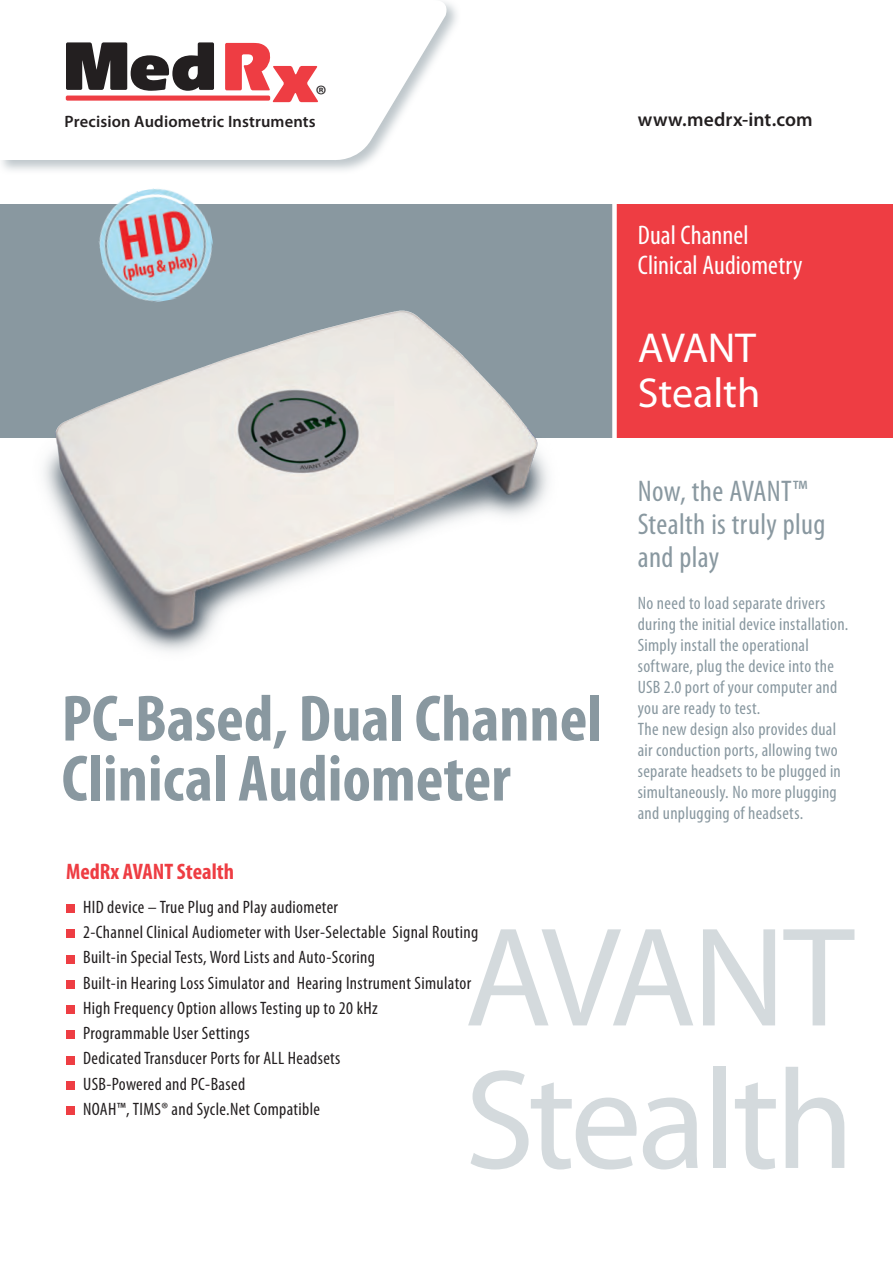
<style>
.page{position:relative;width:893px;height:1263px;background:#fff}
.page>*{position:absolute;margin:0;border:0;box-sizing:border-box;transform-origin:0 0}
.t1{font:142.5px/142.5px "Myriad Pro";letter-spacing:-.03em;color:#d4dadd}
.t2{font:700 condensed 66px/60px "Myriad Pro";color:#8998a0}
.t3{font:42px/45px "Myriad Pro";letter-spacing:-.005em;color:#fff}
.t4{font:condensed 30px/33px "Myriad Pro";letter-spacing:.01em;color:#8998a0}
.t5{font:condensed 27px/30px "Myriad Pro";letter-spacing:.005em;color:#fff}
.t6{font:27px "Myriad Pro";color:#231f20}
.t7{font:700 condensed 22.5px "Myriad Pro";color:#ee3d43}
.t8{font:600 19.5px "Myriad Pro";letter-spacing:.005em;color:#231f20}
.t9{font:condensed 18px "Myriad Pro";letter-spacing:.02em;color:#231f20}
.t10{font:condensed 18px/21px "Myriad Pro";letter-spacing:.015em;color:#8998a0}
.t11{font:600 16.5px "Myriad Pro";letter-spacing:.01em;color:#231f20}
</style>
<div class="page">
<div style="left:617px;top:204px;width:276px;height:234px;background:#ee3d43"></div>
<div style="left:0;top:204px;width:612px;height:234px;background:#8998a0"></div>
<div style="left:0;top:0;width:461px;height:175px;background:#8998a0;opacity:.55"></div>
<svg style="left:0;top:0;width:452px;height:162px"></svg>
<div style="left:41px;top:20px;width:310px;height:118px;background:#fff"></div>
<svg style="left:225px;top:43px;width:93px;height:60px"></svg>
<div style="left:66px;top:96px;width:204px;height:5px;background:#ee3d43;border-radius:2px"></div>
<svg style="left:66px;top:42px;width:148px;height:49px"></svg>
<img style="left:44px;top:311px;width:504px;height:341px">
<div style="left:66px;top:904px;width:9px;height:9px;background:#ee3d43"></div>
<div style="left:66px;top:929px;width:9px;height:9px;background:#ee3d43"></div>
<div style="left:66px;top:955px;width:9px;height:8px;background:#ee3d43"></div>
<div style="left:66px;top:980px;width:9px;height:8px;background:#ee3d43"></div>
<div style="left:66px;top:1005px;width:9px;height:9px;background:#ee3d43"></div>
<div style="left:66px;top:1030px;width:9px;height:9px;background:#ee3d43"></div>
<div style="left:66px;top:1056px;width:9px;height:8px;background:#ee3d43"></div>
<div style="left:66px;top:1081px;width:9px;height:8px;background:#ee3d43"></div>
<div style="left:66px;top:1106px;width:9px;height:9px;background:#ee3d43"></div>
<img style="left:99px;top:188px;width:114px;height:114px">
<h3 class="t6" style="left:315px;top:78px;width:13px">®</h3>
<p class="t11" style="left:65px;top:110px;width:253px">Precision Audiometric Instruments</p>
<p class="t8" style="left:638px;top:107px;width:176px">www.medrx-int.com</p>
<h2 class="t2" style="left:62px;top:687px;width:542px">PC-Based, Dual Channel<br>Clinical Audiometer</h2>
<h3 class="t5" style="left:638px;top:219px;width:166px">Dual Channel<br>Clinical Audiometry</h3>
<h3 class="t3" style="left:638px;top:325px;width:124px">AVANT<br>Stealth</h3>
<h3 class="t4" style="left:638px;top:474px;width:189px">Now, the AVANT™<br>Stealth is truly plug and play</h3>
<p class="t10" style="left:638px;top:592px;width:212px">No need to load separate drivers during the initial device installation.<br>Simply install the operational software, plug the device into the<br>USB 2.0 port of your computer and you are ready to test.<br>The new design also provides dual air conduction ports, allowing two separate headsets to be plugged in simultaneously. No more plugging and unplugging of headsets.</p>
<p class="t7" style="left:66px;top:857px;width:170px">MedRx AVANT Stealth</p>
<p class="t9" style="left:83px;top:896px;width:256px">HID device – True Plug and Play audiometer</p>
<p class="t9" style="left:83px;top:921px;width:397px">2-Channel Clinical Audiometer with User-Selectable Signal Routing</p>
<p class="t9" style="left:83px;top:946px;width:293px">Built-in Special Tests, Word Lists and Auto-Scoring</p>
<p class="t9" style="left:83px;top:972px;width:390px">Built-in Hearing Loss Simulator and Hearing Instrument Simulator</p>
<p class="t9" style="left:83px;top:997px;width:296px">High Frequency Option allows Testing up to 20 kHz</p>
<p class="t9" style="left:83px;top:1022px;width:168px">Programmable User Settings</p>
<p class="t9" style="left:83px;top:1047px;width:259px">Dedicated Transducer Ports for ALL Headsets</p>
<p class="t9" style="left:83px;top:1073px;width:164px">USB-Powered and PC-Based</p>
<p class="t9" style="left:75px;top:1098px;width:247px">NOAH™, TIMS® and Sycle.Net Compatible</p>
<h1 class="t1" style="left:465px;top:904px;width:391px">AVANT<br>Stealth</h1>
</div>
